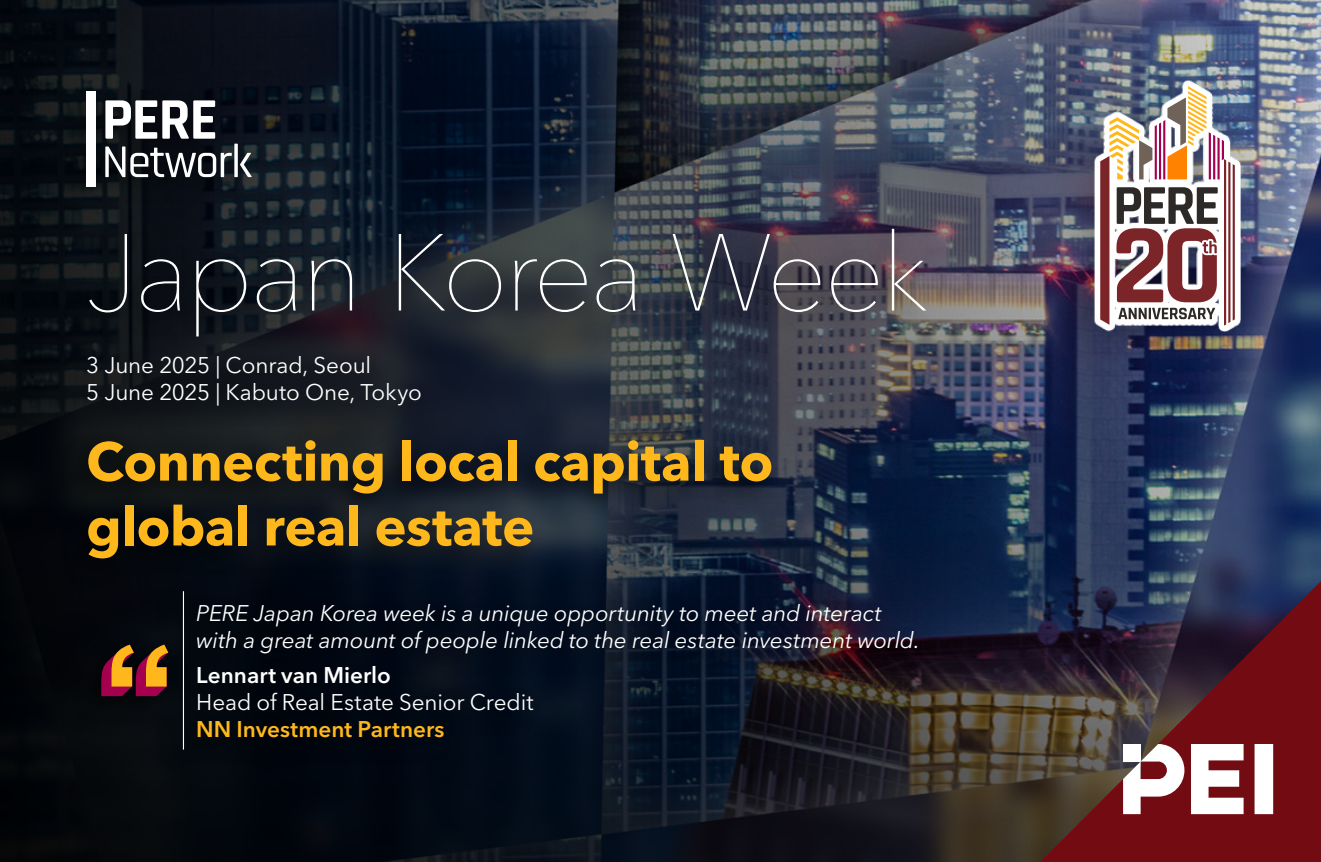
<style>
.page{position:relative;width:1321px;height:862px;background:#fff}
.page>*{position:absolute;margin:0;border:0;box-sizing:border-box;transform-origin:0 0}
.t1{font:200 108px "Avenir Next LT Pro";letter-spacing:-.035em;color:#fff}
.t2{font:700 54px/64.8px "Avenir Next LT Pro";letter-spacing:-.01em;color:#ffb81c}
.t3{font:italic 22.5px/27px "Avenir Next LT Pro";letter-spacing:-.01em;color:#fff}
.t4{font:22.5px/27px "Avenir Next LT Pro";letter-spacing:-.005em;color:#fff}
.t5{font:600 22.5px "Avenir Next LT Pro";color:#ffb81c}
.t6{font:600 22.5px "Avenir Next LT Pro";color:#fff}
</style>
<div class="page">
<img style="left:0;top:0;width:1320px;height:505px">
<svg style="left:0;top:505px;width:1320px;height:356px;background:#151b25"></svg>
<svg style="left:1040px;top:580px;width:280px;height:281px;background:#50222c"></svg>
<svg style="left:1122px;top:743px;width:150px;height:70px"></svg>
<div style="left:57px;top:81px;width:876px;height:693px;background:#000;opacity:.6"></div>
<svg style="left:105px;top:100px;width:147px;height:77px"></svg>
<div style="left:86px;top:91px;width:10px;height:95px;background:#fff"></div>
<hr style="left:183px;top:591px;width:1px;height:158px;background:#fff">
<svg style="left:101px;top:644px;width:67px;height:51px;background:#914725"></svg>
<div style="left:1040px;top:52px;width:235px;height:327px;background:#000;opacity:.7"></div>
<img style="left:1093px;top:79px;width:147px;height:252px">
<svg style="left:1100px;top:86px;width:134px;height:239px"></svg>
<h1 class="t1" style="left:86px;top:208px;width:844px">Japan Korea Week</h1>
<p class="t4" style="left:86px;top:351px;width:337px">3 June 2025 | Conrad, Seoul<br>5 June 2025 | Kabuto One, Tokyo</p>
<h2 class="t2" style="left:86px;top:428px;width:688px">Connecting local capital to global real estate</h2>
<p class="t3" style="left:196px;top:599px;width:725px">PERE Japan Korea week is a unique opportunity to meet and interact with a great amount of people linked to the real estate investment world.</p>
<p class="t6" style="left:196px;top:660px;width:196px">Lennart van Mierlo</p>
<p class="t4" style="left:196px;top:688px;width:339px">Head of Real Estate Senior Credit</p>
<p class="t5" style="left:196px;top:714px;width:250px">NN Investment Partners</p>
</div>
